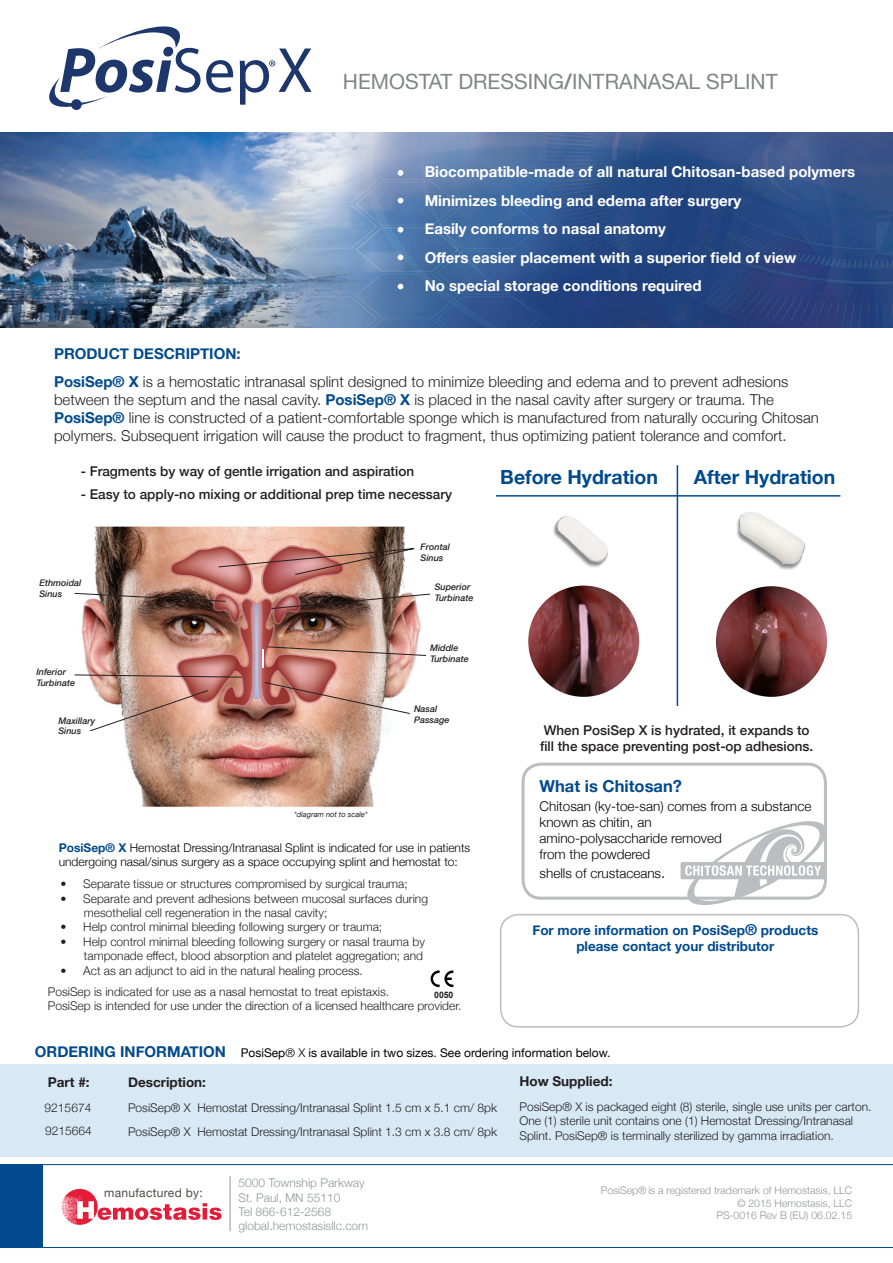
<style>
.page{position:relative;width:893px;height:1263px;background:#fff}
.page>*{position:absolute;margin:0;border:0;box-sizing:border-box;transform-origin:0 0}
.t1{font:21px "Helvetica Neue";color:#828487}
.t2{font:700 19.5px "Helvetica Neue";color:#004a8d}
.t3{font:700 16.5px "Helvetica Neue";color:#004a8d}
.t4{font:300 15px/18px "Helvetica Neue";color:#231f20}
.t5{font:700 15px "Helvetica Neue";color:#fff}
.t6{font:700 15px "Helvetica Neue";color:#004a8d}
.t7{font:500 13.5px/16.2px "Helvetica Neue";color:#231f20}
.t8{font:300 13.5px/16.2px "Helvetica Neue";color:#000}
.t9{font:700 13.5px "Helvetica Neue";color:#004a8d}
.t10{font:700 13.5px "Helvetica Neue";color:#231f20}
.t11{font:300 12px/14.4px "Helvetica Neue";color:#231f20}
.t12{font:300 12px/14.4px "Helvetica Neue";color:#000}
.t13{font:300 12px "Helvetica Neue";color:#939698}
.t14{font:12px "Helvetica Neue";color:#000}
.t15{font:12px "Helvetica Neue";letter-spacing:.025em;color:#524a47}
.t16{font:300 10.5px "Helvetica Neue";color:#939598}
.t17{font:italic 500 9px "Helvetica Neue";color:#231f20}
.t18{font:700 8.85px "Arial";color:#231f20}
.t19{font:italic 7.5px "Helvetica Neue";color:#231f20}
.s1{font-weight:700}
.s2{font-weight:700;color:#004a8d}
.s3{font-size:15px}
.s4{font-weight:300}
</style>
<div class="page">
<hr style="left:230px;top:1176px;width:1px;height:55px;background:#939598">
<svg style="left:62px;top:1189px;width:160px;height:36px"></svg>
<div style="left:0;top:1064px;width:893px;height:93px;background:#d8e9f6"></div>
<div style="left:0;top:1164px;width:43px;height:83px;background:#004a8d"></div>
<hr style="left:0;top:1164px;width:893px;height:1px;background:#004a8d">
<hr style="left:0;top:1247px;width:893px;height:1px;background:#004a8d">
<svg style="left:431px;top:970px;width:22px;height:17px"></svg>
<svg style="left:49px;top:26px;width:184px;height:84px"></svg>
<svg style="left:240px;top:49px;width:72px;height:56px"></svg>
<div style="left:522px;top:763px;width:305px;height:137px;border:3px solid #bcbdc0;border-radius:18px"></div>
<svg style="left:682px;top:815px;width:145px;height:90px"></svg>
<hr style="left:677px;top:465px;width:1px;height:241px;background:#004a8d">
<img style="left:553px;top:516px;width:55px;height:52px">
<img style="left:736px;top:512px;width:70px;height:58px">
<img style="left:528px;top:586px;width:111px;height:111px;border-radius:56px">
<img style="left:716px;top:586px;width:111px;height:111px;border-radius:55px">
<img style="left:75px;top:526px;width:346px;height:282px">
<hr style="left:496px;top:495px;width:344px;height:2px;background:#004a8d">
<img style="left:0;top:133px;width:893px;height:194px">
<img style="left:218px;top:547px;width:203px;height:28px">
<img style="left:271px;top:593px;width:159px;height:16px">
<svg style="left:261px;top:646px;width:165px;height:23px;background:#cd988c"></svg>
<img style="left:264px;top:682px;width:147px;height:32px">
<svg style="left:74px;top:593px;width:152px;height:9px"></svg>
<svg style="left:74px;top:674px;width:169px;height:4px"></svg>
<svg style="left:89px;top:690px;width:120px;height:42px"></svg>
<div style="left:500px;top:914px;width:359px;height:113px;border:2px solid #bcbdc0;border-radius:18px"></div>
<svg style="left:398px;top:170px;width:5px;height:6px"></svg>
<svg style="left:398px;top:198px;width:5px;height:5px"></svg>
<svg style="left:398px;top:227px;width:5px;height:6px"></svg>
<svg style="left:398px;top:255px;width:5px;height:5px"></svg>
<svg style="left:398px;top:284px;width:5px;height:5px"></svg>
<p class="t1" style="left:343px;top:66px;width:436px">HEMOSTAT DRESSING<span class="s1">/</span>INTRANASAL SPLINT</p>
<p class="t6" style="left:54px;top:342px;width:188px">PRODUCT DESCRIPTION:</p>
<p class="t5" style="left:398px;top:160px;width:459px">• Biocompatible-made of all natural Chitosan-based polymers</p>
<p class="t5" style="left:398px;top:189px;width:345px">• Minimizes bleeding and edema after surgery</p>
<p class="t5" style="left:398px;top:217px;width:270px">• Easily conforms to nasal anatomy</p>
<p class="t5" style="left:398px;top:246px;width:400px">• Offers easier placement with a superior field of view</p>
<p class="t5" style="left:398px;top:274px;width:305px">• No special storage conditions required</p>
<p class="t4" style="left:54px;top:372px;width:766px"><span class="s2">PosiSep® X</span> is a hemostatic intranasal splint designed to minimize bleeding and edema and to prevent adhesions between the septum and the nasal cavity. <span class="s2">PosiSep® X</span> is placed in the nasal cavity after surgery or trauma. The <span class="s2">PosiSep®</span> line is constructed of a patient-comfortable sponge which is manufactured from naturally occuring Chitosan polymers. Subsequent irrigation will cause the product to fragment, thus optimizing patient tolerance and comfort.</p>
<p class="t7" style="left:54px;top:463px;width:362px">• - Fragments by way of gentle irrigation and aspiration</p>
<p class="t7" style="left:54px;top:485px;width:400px">• - Easy to apply-no mixing or additional prep time necessary</p>
<p class="t17" style="left:39px;top:575px;width:44px">Ethmoidal</p>
<p class="t17" style="left:39px;top:586px;width:24px">Sinus</p>
<p class="t17" style="left:36px;top:664px;width:31px">Inferior</p>
<p class="t17" style="left:36px;top:675px;width:40px">Turbinate</p>
<p class="t17" style="left:58px;top:713px;width:38px">Maxillary</p>
<p class="t17" style="left:58px;top:723px;width:24px">Sinus</p>
<p class="t19" style="left:294px;top:809px;width:75px">*diagram not to scale*</p>
<p class="t17" style="left:421px;top:539px;width:31px">Frontal</p>
<p class="t17" style="left:421px;top:550px;width:24px">Sinus</p>
<p class="t17" style="left:435px;top:579px;width:37px">Superior</p>
<p class="t17" style="left:435px;top:590px;width:40px">Turbinate</p>
<p class="t17" style="left:430px;top:640px;width:30px">Middle</p>
<p class="t17" style="left:430px;top:651px;width:40px">Turbinate</p>
<p class="t17" style="left:414px;top:701px;width:25px">Nasal</p>
<p class="t17" style="left:414px;top:712px;width:37px">Passage</p>
<p class="t12" style="left:59px;top:840px;width:413px"><span class="s2">PosiSep® X</span> Hemostat Dressing/Intranasal Splint is indicated for use in patients undergoing nasal/sinus surgery as a space occupying splint and hemostat to:</p>
<p class="t11" style="left:61px;top:876px;width:349px">• Separate tissue or structures compromised by surgical trauma;</p>
<p class="t11" style="left:61px;top:890px;width:369px">• Separate and prevent adhesions between mucosal surfaces during</p>
<p class="t11" style="left:84px;top:905px;width:245px">mesothelial cell regeneration in the nasal cavity;</p>
<p class="t11" style="left:61px;top:919px;width:323px">• Help control minimal bleeding following surgery or trauma;</p>
<p class="t11" style="left:61px;top:934px;width:366px">• Help control minimal bleeding following surgery or nasal trauma by</p>
<p class="t11" style="left:84px;top:948px;width:341px">tamponade effect, blood absorption and platelet aggregation; and</p>
<p class="t11" style="left:61px;top:962px;width:304px">• Act as an adjunct to aid in the natural healing process.</p>
<p class="t11" style="left:48px;top:984px;width:343px">PosiSep is indicated for use as a nasal hemostat to treat epistaxis.</p>
<p class="t11" style="left:48px;top:998px;width:415px">PosiSep is intended for use under the direction of a licensed healthcare provider.</p>
<p class="t18" style="left:434px;top:989px;width:21px">0050</p>
<p class="t2" style="left:500px;top:462px;width:159px">Before Hydration</p>
<p class="t2" style="left:694px;top:462px;width:143px">After Hydration</p>
<p class="t7" style="left:540px;top:721px;width:275px">When PosiSep X is hydrated, it expands to fill the space preventing post-op adhesions.</p>
<p class="t3" style="left:540px;top:773px;width:144px">What is Chitosan?</p>
<p class="t8" style="left:540px;top:797px;width:273px">Chitosan (ky-toe-san) comes from a substance known as chitin, an</p>
<p class="t8" style="left:540px;top:830px;width:184px">amino-polysaccharide removed</p>
<p class="t8" style="left:540px;top:846px;width:112px">from the powdered</p>
<p class="t8" style="left:540px;top:864px;width:127px">shells of crustaceans<span class="s3">.</span></p>
<p class="t9" style="left:532px;top:919px;width:287px">For more information on PosiSep<span class="s3">®</span> products</p>
<p class="t9" style="left:576px;top:935px;width:199px">please contact your distributor</p>
<p class="t6" style="left:35px;top:1040px;width:193px">ORDERING INFORMATION</p>
<p class="t14" style="left:241px;top:1044px;width:371px">PosiSep<span class="s4">® X</span> is available in two sizes. See ordering information below.</p>
<p class="t10" style="left:48px;top:1071px;width:43px">Part #:</p>
<p class="t11" style="left:45px;top:1100px;width:48px">9215674</p>
<p class="t11" style="left:45px;top:1123px;width:48px">9215664</p>
<p class="t10" style="left:128px;top:1071px;width:79px">Description:</p>
<p class="t10" style="left:519px;top:1071px;width:94px">How Supplied:</p>
<p class="t11" style="left:128px;top:1100px;width:370px">PosiSep® X Hemostat Dressing/Intranasal Splint 1.5 cm x 5.1 cm/ 8pk</p>
<p class="t11" style="left:128px;top:1124px;width:370px">PosiSep® X Hemostat Dressing/Intranasal Splint 1.3 cm x 3.8 cm/ 8pk</p>
<p class="t11" style="left:519px;top:1099px;width:353px">PosiSep® X is packaged eight (8) sterile, single use units per carton.<br>One (1) sterile unit contains one (1) Hemostat Dressing/Intranasal<br>Splint. PosiSep® is terminally sterilized by gamma irradiation.</p>
<p class="t15" style="left:104px;top:1184px;width:100px">manufactured by:</p>
<p class="t13" style="left:238px;top:1173px;width:128px">5000 Township Parkway</p>
<p class="t13" style="left:238px;top:1188px;width:103px">St. Paul, MN 55110</p>
<p class="t13" style="left:238px;top:1202px;width:94px">Tel 866-612-2568</p>
<p class="t13" style="left:238px;top:1216px;width:131px">global.hemostasisllc.com</p>
<p class="t16" style="left:601px;top:1182px;width:253px">PosiSep® is a registered trademark of Hemostasis, LLC</p>
<p class="t16" style="left:737px;top:1194px;width:117px">© 2015 Hemostasis, LLC</p>
<p class="t16" style="left:716px;top:1207px;width:137px">PS-0016 Rev B (EU) 06.02.15</p>
</div>
